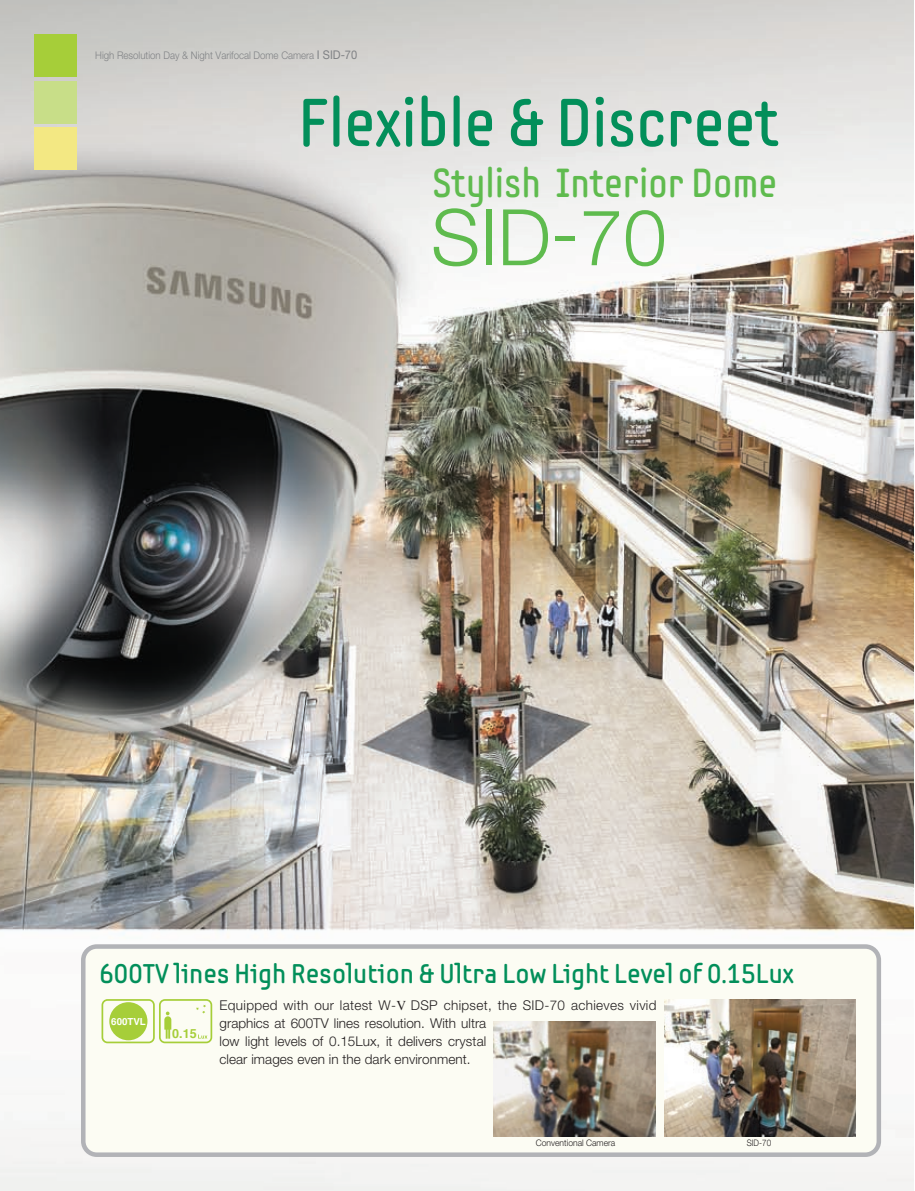
<style>
.page{position:relative;width:915px;height:1191px;background:#fff}
.page>*{position:absolute;margin:0;border:0;box-sizing:border-box;transform-origin:0 0}
.t1{font:300 78px "Helvetica Neue";color:#5fbb4e}
.t2{font:67.5px "Samsung Imagination Condensed";color:#028f5a}
.t3{font:40.5px "Samsung Imagination Condensed";color:#5fbb4e}
.t4{font:700 27px "Samsung Imagination";color:#028f5a}
.t5{font:300 13.5px/18px "Helvetica Neue";letter-spacing:.005em;color:#231f20}
.t6{font:700 12.6px "Helvetica";color:#a6ce39}
.t7{font:300 10.5px "Helvetica Neue";color:#808285;scale:.92 1}
.t8{font:700 9.75px "Helvetica";color:#fff}
.t9{font:300 9px "Helvetica Neue";color:#231f20;scale:.95 1}
.t10{font:300 9px "Helvetica Neue";color:#231f20;scale:.9 1}
.s1{font-weight:400;font-size:12px}
.s2{font-family:"Times";font-weight:400}
</style>
<div class="page">
<img style="left:0;top:0;width:913px;height:1191px">
<div style="left:34px;top:34px;width:43px;height:43px;background:#a6ce39"></div>
<div style="left:34px;top:81px;width:43px;height:42px;background:#c8de88"></div>
<div style="left:34px;top:128px;width:43px;height:42px;background:#f3e883"></div>
<div style="left:85px;top:948px;width:791px;height:204px;background:#fcfcf3;border-radius:11px"></div>
<div style="left:81px;top:944px;width:799px;height:213px;border:4px solid #b2b3b7;border-radius:13px"></div>
<svg style="left:101px;top:999px;width:111px;height:44px"></svg>
<img style="left:493px;top:1021px;width:162px;height:115px">
<img style="left:664px;top:1000px;width:191px;height:136px">
<p class="t7" style="left:95px;top:49px;width:286px">High Resolution Day &amp; Night Varifocal Dome Camera <span class="s1">I SID-70</span></p>
<h2 class="t2" style="left:298px;top:79px;width:482px">Flexible &amp; Discreet</h2>
<h3 class="t3" style="left:432px;top:157px;width:346px">Stylish Interior Dome</h3>
<h1 class="t1" style="left:431px;top:190px;width:237px">SID-70</h1>
<h3 class="t4" style="left:100px;top:957px;width:695px">600TV lines High Resolution &amp; Ultra Low Light Level of 0.15Lux</h3>
<p class="t5" style="left:219px;top:996px;width:438px">Equipped with our latest W-<span class="s2">V</span> DSP chipset, the SID-70 achieves vivid graphics at 600TV lines resolution. With ultra<br>low light levels of 0.15Lux, it delivers crystal<br>clear images even in the dark environment.</p>
<p class="t8" style="left:111px;top:1012px;width:36px">600TVL</p>
<p class="t6" style="left:172px;top:1022px;width:26px">0.15</p>
<p class="t9" style="left:535px;top:1137px;width:85px">Conventional Camera</p>
<p class="t10" style="left:746px;top:1137px;width:29px">SID-70</p>
</div>
